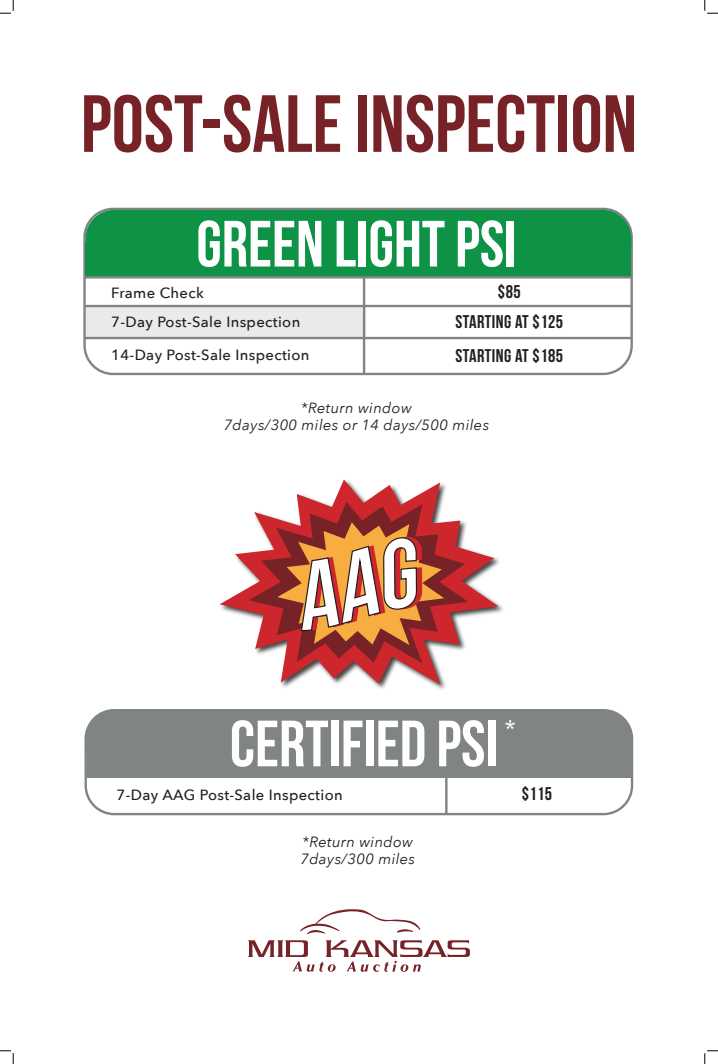
<style>
.page{position:relative;width:718px;height:1064px;background:#fff}
.page>*{position:absolute;margin:0;border:0;box-sizing:border-box;transform-origin:0 0}
.t1{font:700 80.8px "Bebas Neue";color:#772226}
.t2{font:700 65.2px "Bebas Neue";color:#fff}
.t3{font:700 24px "Bebas Neue";color:#fff}
.t4{font:700 18.4px/30.9px "Bebas Neue";letter-spacing:.025em;color:#231f20;text-align:center}
.t5{font:500 14.8px/29.5px "Avenir Next";letter-spacing:.025em;color:#231f20}
.t6{font:italic 14.8px/17.8px "Avenir Next";letter-spacing:.025em;color:#231f20;text-align:center}
</style>
<div class="page">
<svg style="left:219px;top:479px;width:279px;height:205px"></svg>
<svg style="left:249px;top:502px;width:219px;height:161px;fill:#cd262c"></svg>
<svg style="left:277px;top:522px;width:167px;height:123px"></svg>
<svg style="left:248px;top:909px;width:222px;height:62px"></svg>
<div style="left:83px;top:208px;width:550px;height:167px;border:2px solid #808484;border-radius:28px"></div>
<div style="left:86px;top:210px;width:545px;height:65px;background:#0e9246;border-radius:28px"></div>
<div style="left:86px;top:242px;width:545px;height:35px;background:#0e9246"></div>
<div style="left:86px;top:306px;width:279px;height:31px;background:#ebeaea"></div>
<hr style="left:363px;top:276px;width:2px;height:97px;background:#808484">
<hr style="left:84px;top:276px;width:548px;height:2px;background:#808484">
<hr style="left:84px;top:305px;width:548px;height:2px;background:#808484">
<hr style="left:85px;top:337px;width:547px;height:2px;background:#808484">
<div style="left:84px;top:708px;width:549px;height:107px;border:2px solid #808484;border-radius:28px"></div>
<div style="left:86px;top:710px;width:545px;height:64px;background:#808484;border-radius:28px"></div>
<div style="left:87px;top:739px;width:544px;height:38px;background:#808484"></div>
<hr style="left:86px;top:768px;width:546px;height:2px;background:#808484">
<hr style="left:445px;top:774px;width:2px;height:39px;background:#808484">
<svg style="left:0;top:0;width:14px;height:14px"></svg>
<svg style="left:0;top:1050px;width:14px;height:13px"></svg>
<svg style="left:704px;top:0;width:14px;height:14px"></svg>
<svg style="left:704px;top:1050px;width:14px;height:13px"></svg>
<h1 class="t1" style="left:81px;top:80px;width:557px">POST-SALE INSPECTION</h1>
<h2 class="t2" style="left:196px;top:208px;width:322px">GREEN LIGHT PSI</h2>
<p class="t5" style="left:111px;top:277px;width:190px">Frame Check<br>7-Day Post-Sale Inspection</p>
<p class="t5" style="left:111px;top:340px;width:200px">14-Day Post-Sale Inspection</p>
<p class="t4" style="left:455px;top:275px;width:109px">$85<br>STARTING AT $125</p>
<p class="t4" style="left:455px;top:339px;width:109px">STARTING AT $185</p>
<p class="t6" style="left:224px;top:398px;width:267px">*Return window<br>7days/300 miles or 14 days/500 miles</p>
<h2 class="t2" style="left:230px;top:707px;width:269px">CERTIFIED PSI</h2>
<p class="t5" style="left:116px;top:779px;width:228px">7-Day AAG Post-Sale Inspection</p>
<p class="t4" style="left:522px;top:778px;width:32px">$115</p>
<p class="t6" style="left:300px;top:831px;width:116px;text-align:left">*Return window<br>7days/300 miles</p>
<h3 class="t3" style="left:505px;top:715px;width:11px">*</h3>
</div>
